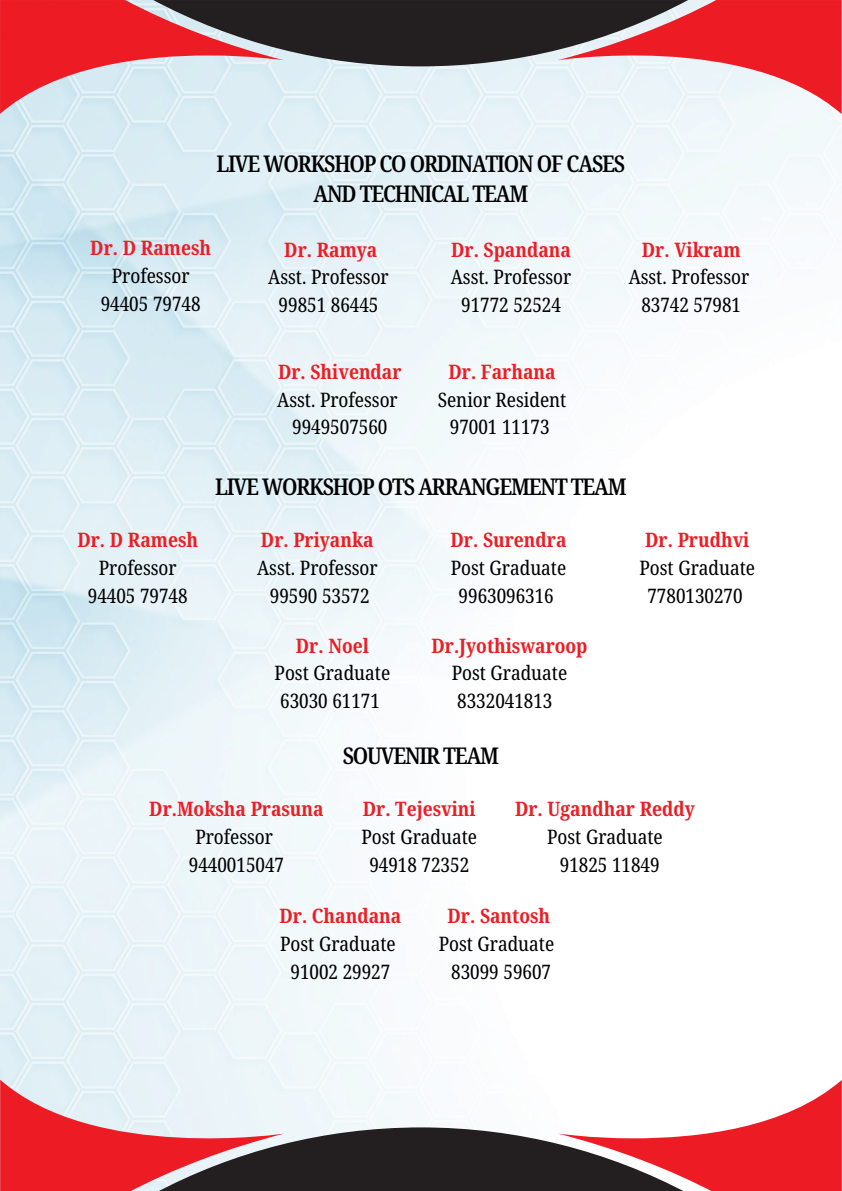
<style>
.page{position:relative;width:842px;height:1191px;background:#fff}
.page>*{position:absolute;margin:0;border:0;box-sizing:border-box;transform-origin:0 0}
.t1{font:600 23.1px/29.6px "Noto Serif Ethiopic Condensed";letter-spacing:-.05em;color:#000;text-align:center}
.t2{font:20px/27.8px "Noto Serif Ethiopic Condensed";color:#000;text-align:center}
.t3{font:700 20px "Noto Serif Ethiopic Condensed";color:#ed1d24}
.t4{font:20px "Noto Serif Ethiopic Condensed";color:#010101}
</style>
<div class="page">
<img style="left:0;top:114px;width:842px;height:965px">
<svg style="left:0;top:0;width:842px;height:114px"></svg>
<svg style="left:0;top:1079px;width:842px;height:111px"></svg>
<p class="t1" style="left:217px;top:149px;width:410px">LIVE WORKSHOP CO ORDINATION OF CASES<br>AND TECHNICAL TEAM</p>
<p class="t3" style="left:90px;top:234px;width:122px">Dr. D Ramesh</p>
<p class="t2" style="left:101px;top:261px;width:101px">Professor<br>94405 79748</p>
<p class="t3" style="left:284px;top:235px;width:95px">Dr. Ramya</p>
<p class="t2" style="left:268px;top:263px;width:122px;line-height:27.3px">Asst. Professor<br>99851 86445</p>
<p class="t3" style="left:278px;top:358px;width:125px">Dr. Shivendar</p>
<p class="t2" style="left:277px;top:385px;width:122px;line-height:27.3px">Asst. Professor<br>9949507560</p>
<p class="t3" style="left:451px;top:235px;width:121px">Dr. Spandana</p>
<p class="t2" style="left:451px;top:263px;width:122px;line-height:27.3px">Asst. Professor<br>91772 52524</p>
<p class="t3" style="left:448px;top:358px;width:109px">Dr. Farhana</p>
<p class="t2" style="left:438px;top:385px;width:130px;line-height:27.3px">Senior Resident<br>97001 11173</p>
<p class="t3" style="left:642px;top:235px;width:100px">Dr. Vikram</p>
<p class="t2" style="left:629px;top:263px;width:122px;line-height:27.3px">Asst. Professor<br>83742 57981</p>
<p class="t3" style="left:77px;top:525px;width:122px">Dr. D Ramesh</p>
<p class="t2" style="left:88px;top:553px;width:101px">Professor<br>94405 79748</p>
<p class="t1" style="left:215px;top:471px;width:413px">LIVE WORKSHOP OTS ARRANGEMENT TEAM</p>
<p class="t3" style="left:261px;top:525px;width:114px">Dr. Priyanka</p>
<p class="t2" style="left:257px;top:553px;width:122px">Asst. Professor<br>99590 53572</p>
<p class="t3" style="left:451px;top:525px;width:118px">Dr. Surendra</p>
<p class="t2" style="left:451px;top:553px;width:117px">Post Graduate<br>9963096316</p>
<p class="t3" style="left:431px;top:631px;width:158px">Dr.Jyothiswaroop</p>
<p class="t2" style="left:452px;top:658px;width:117px;text-align:left">Post Graduate<br>8332041813</p>
<p class="t1" style="left:343px;top:740px;width:158px">SOUVENIR TEAM</p>
<p class="t3" style="left:296px;top:631px;width:75px">Dr. Noel</p>
<p class="t2" style="left:275px;top:658px;width:117px;text-align:left">Post Graduate<br>63030 61171</p>
<p class="t3" style="left:645px;top:525px;width:106px">Dr. Prudhvi</p>
<p class="t2" style="left:639px;top:553px;width:117px">Post Graduate<br>7780130270</p>
<p class="t3" style="left:149px;top:794px;width:176px">Dr.Moksha Prasuna</p>
<p class="t2" style="left:189px;top:822px;width:97px">Professor<br>9440015047</p>
<p class="t3" style="left:363px;top:794px;width:114px">Dr. Tejesvini</p>
<p class="t2" style="left:361px;top:822px;width:117px">Post Graduate<br>94918 72352</p>
<p class="t3" style="left:515px;top:794px;width:181px">Dr. Ugandhar Reddy</p>
<p class="t4" style="left:547px;top:822px;width:117px">Post Graduate</p>
<p class="t2" style="left:560px;top:850px;width:101px">91825 11849</p>
<p class="t3" style="left:279px;top:901px;width:123px">Dr. Chandana</p>
<p class="t2" style="left:280px;top:929px;width:117px">Post Graduate<br>91002 29927</p>
<p class="t3" style="left:448px;top:901px;width:104px">Dr. Santosh</p>
<p class="t2" style="left:439px;top:929px;width:117px">Post Graduate<br>83099 59607</p>
</div>
